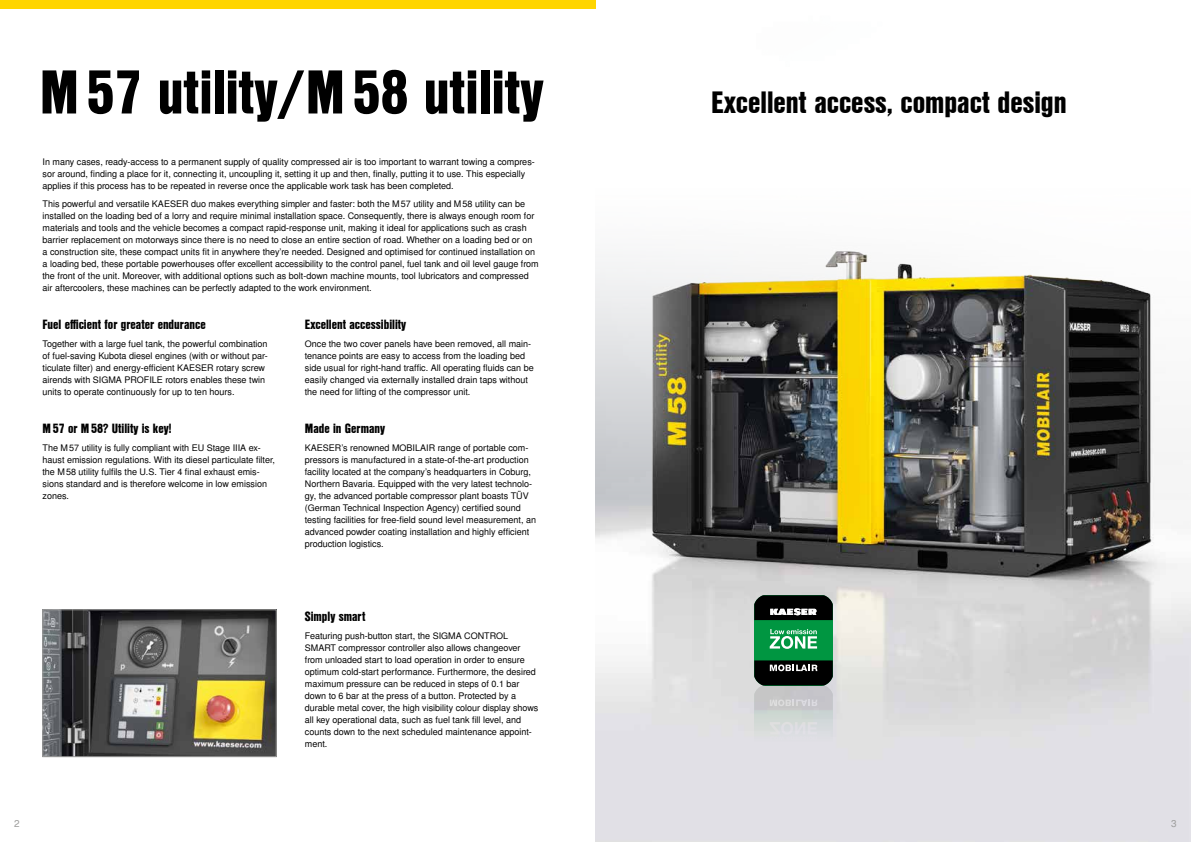
<style>
.page{position:relative;width:1191px;height:842px;background:#fff}
.page>*{position:absolute;margin:0;border:0;box-sizing:border-box;transform-origin:0 0}
.t1{font:60px "Nimbus San L Bla Con";color:#000}
.t2{font:30px "Nimbus San L Bla Con";color:#000}
.t3{font:13px "Nimbus San L Bla Con";color:#000}
.t4{font:10px "Nimbus San L";color:#9d9d9c}
.t5{font:9px/12px "Nimbus San L";color:#000}
</style>
<div class="page">
<img style="left:595px;top:0;width:596px;height:842px">
<div style="left:0;top:0;width:595px;height:9px;background:#ffd500"></div>
<img style="left:45px;top:611px;width:229px;height:144px">
<div style="left:43px;top:609px;width:233px;height:148px;border:1px solid #9d9d9c"></div>
<svg style="left:754px;top:595px;width:78px;height:180px;background:#7a9989"></svg>
<h1 class="t1" style="left:40px;top:47px;width:505px">M57 utility/M58 utility</h1>
<p class="t5" style="left:43px;top:156px;width:494px">In many cases, ready-access to a permanent supply of quality compressed air is too important to warrant towing a compres&shy;sor around, finding a place for it, connecting it, uncoupling it, setting it up and then, finally, putting it to use. This especially applies if this process has to be repeated in reverse once the applicable work task has been completed.</p>
<p class="t5" style="left:43px;top:198px;width:498px">This powerful and versatile KAESER duo makes everything simpler and faster: both the M57 utility and M58 utility can be installed on the loading bed of a lorry and require minimal installation space. Consequently, there is always enough room for materials and tools and the vehicle becomes a compact rapid-response unit, making it ideal for applications such as crash barrier replacement on motorways since there is no need to close an entire section of road. Whether on a loading bed or on a construction site, these compact units fit in anywhere they’re needed. Designed and optimised for continued installation on a loading bed, these portable powerhouses offer excellent accessibility to the control panel, fuel tank and oil level gauge from the front of the unit. Moreover, with additional options such as bolt-down machine mounts, tool lubricators and compressed air aftercoolers, these machines can be perfectly adapted to the work environment.</p>
<h3 class="t3" style="left:43px;top:314px;width:165px">Fuel efficient for greater endurance</h3>
<p class="t5" style="left:43px;top:338px;width:227px">Together with a large fuel tank, the powerful combination of fuel-saving Kubota diesel engines (with or without par&shy;ticulate filter) and energy-efficient KAESER rotary screw airends with SIGMA PROFILE rotors enables these twin units to operate continuously for up to ten hours.</p>
<h3 class="t3" style="left:43px;top:418px;width:130px">M57 or M58? Utility is key!</h3>
<p class="t5" style="left:43px;top:442px;width:234px">The M57 utility is fully compliant with EU Stage IIIA ex&shy;haust emission regulations. With its diesel particulate filter, the M58 utility fulfils the U.S. Tier 4 final exhaust emis&shy;sions standard and is therefore welcome in low emission zones.</p>
<h3 class="t3" style="left:305px;top:314px;width:103px">Excellent accessibility</h3>
<p class="t5" style="left:305px;top:338px;width:230px">Once the two cover panels have been removed, all main&shy;tenance points are easy to access from the loading bed side usual for right-hand traffic. All operating fluids can be easily changed via externally installed drain taps without the need for lifting of the compressor unit.</p>
<h3 class="t3" style="left:305px;top:418px;width:82px">Made in Germany</h3>
<p class="t5" style="left:305px;top:442px;width:233px">KAESER’s renowned MOBILAIR range of portable com&shy;pressors is manufactured in a state-of-the-art production facility located at the company’s headquarters in Coburg, Northern Bavaria. Equipped with the very latest technolo&shy;gy, the advanced portable compressor plant boasts TÜV (German Technical Inspection Agency) certified sound testing facilities for free-field sound level measurement, an advanced powder coating installation and highly efficient production logistics.</p>
<h3 class="t3" style="left:305px;top:606px;width:62px">Simply smart</h3>
<p class="t5" style="left:305px;top:630px;width:235px">Featuring push-button start, the SIGMA CONTROL SMART compressor controller also allows changeover from unloaded start to load operation in order to ensure optimum cold-start performance. Furthermore, the desired maximum pressure can be reduced in steps of 0.1 bar down to 6 bar at the press of a button. Protected by a durable metal cover, the high visibility colour display shows all key operational data, such as fuel tank fill level, and counts down to the next scheduled maintenance appoint&shy;ment.</p>
<h2 class="t2" style="left:711px;top:79px;width:357px">Excellent access, compact design</h2>
<p class="t4" style="left:14px;top:817px;width:7px">2</p>
<p class="t4" style="left:1171px;top:817px;width:7px">3</p>
</div>
